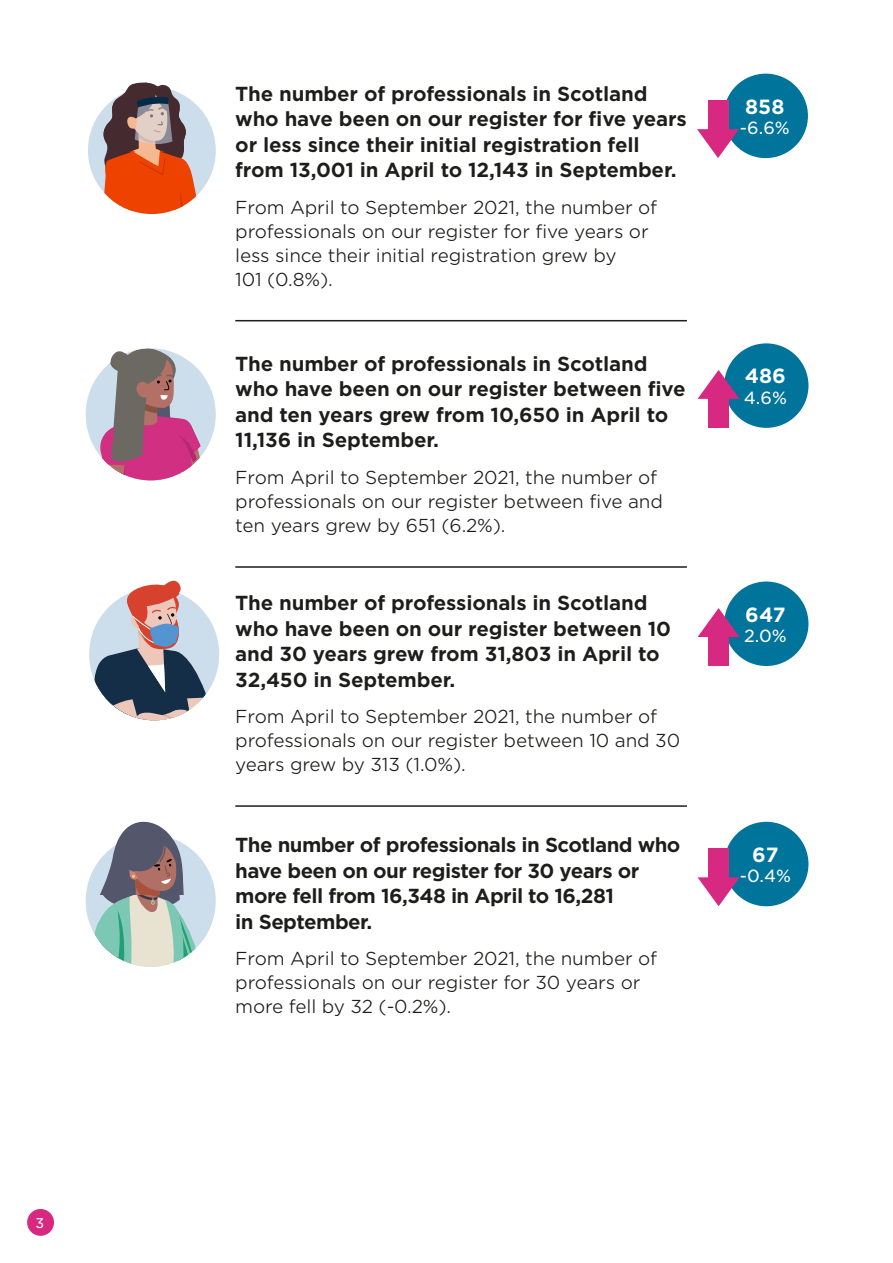
<style>
.page{position:relative;width:893px;height:1263px;background:#fff}
.page>*{position:absolute;margin:0;border:0;box-sizing:border-box;transform-origin:0 0}
.t1{font:700 19.8px "Gotham S Sm";color:#fff}
.Overview_sub_head{font:700 19.5px/25.5px "Gotham S Sm";letter-spacing:-.01em;color:#1d1d1b}
.Overview_sub_head-2{font:700 19.5px "Gotham S Sm";letter-spacing:-.03em;color:#1d1d1b}
.Overview_body_divide{font:300 18px/24px "Gotham S Sm";letter-spacing:-.01em;color:#1d1d1b}
.Overview_body{font:300 18px "Gotham S Sm";letter-spacing:-.01em;color:#1d1d1b}
.t2{font:16.95px "Gotham S Sm";color:#fff}
.t3{font:13.5px "Gotham S Sm";color:#fff}
</style>
<div class="page">
<div style="left:724px;top:74px;width:84px;height:84px;background:#00749b;border-radius:50%"></div>
<div style="left:27px;top:1209px;width:27px;height:27px;background:#d72882;border-radius:50%"></div>
<hr style="left:235px;top:320px;width:452px;height:1px;background:#1d1d1b">
<hr style="left:235px;top:566px;width:452px;height:2px;background:#1d1d1b">
<hr style="left:235px;top:805px;width:452px;height:2px;background:#1d1d1b">
<div style="left:88px;top:87px;width:128px;height:127px;background:#ccdeeb;border-radius:50%"></div>
<svg style="left:102px;top:82px;width:99px;height:132px"></svg>
<div style="left:724px;top:343px;width:84px;height:85px;background:#00749b;border-radius:50%"></div>
<svg style="left:698px;top:370px;width:42px;height:29px"></svg>
<div style="left:708px;top:397px;width:21px;height:31px;background:#d72882"></div>
<div style="left:86px;top:348px;width:130px;height:132px;background:#ccdeeb;border-radius:50%"></div>
<svg style="left:98px;top:348px;width:111px;height:132px"></svg>
<div style="left:724px;top:581px;width:84px;height:85px;background:#00749b;border-radius:50%"></div>
<svg style="left:89px;top:580px;width:124px;height:140px"></svg>
<svg style="left:698px;top:608px;width:42px;height:29px"></svg>
<div style="left:708px;top:636px;width:21px;height:30px;background:#d72882"></div>
<div style="left:724px;top:822px;width:84px;height:84px;background:#00749b;border-radius:50%"></div>
<svg style="left:698px;top:877px;width:42px;height:29px"></svg>
<div style="left:708px;top:848px;width:21px;height:31px;background:#d72882"></div>
<svg style="left:697px;top:129px;width:42px;height:29px"></svg>
<div style="left:708px;top:100px;width:20px;height:31px;background:#d72882"></div>
<div style="left:86px;top:835px;width:130px;height:132px;background:#ccdeeb;border-radius:50%"></div>
<svg style="left:87px;top:821px;width:119px;height:146px"></svg>
<p class="t3" style="left:36px;top:1214px;width:10px">3</p>
<p class="Overview_sub_head" style="left:235px;top:81px;width:453px">The number of professionals in Scotland who have been on our register for five years or less since their initial registration fell from 13,001 in April to 12,143 in September.</p>
<p class="Overview_body_divide" style="left:235px;top:195px;width:423px">From April to September 2021, the number of professionals on our register for five years or less since their initial registration grew by<br>101 (0.8%).</p>
<p class="Overview_sub_head" style="left:235px;top:351px;width:414px">The number of professionals in Scotland</p>
<p class="Overview_sub_head" style="left:235px;top:376px;width:452px">who have been on our register between five</p>
<p class="Overview_sub_head" style="left:235px;top:402px;width:435px">and ten years grew from 10,650 in April to</p>
<p class="Overview_sub_head" style="left:235px;top:427px;width:205px">11,136 in September.</p>
<p class="Overview_body_divide" style="left:235px;top:465px;width:423px">From April to September 2021, the number of</p>
<p class="Overview_body_divide" style="left:235px;top:489px;width:429px">professionals on our register between five and</p>
<p class="Overview_body_divide" style="left:235px;top:513px;width:272px">ten years grew by 651 (6.2%).</p>
<p class="Overview_sub_head" style="left:235px;top:590px;width:414px">The number of professionals in Scotland</p>
<p class="Overview_sub_head" style="left:235px;top:615px;width:437px">who have been on our register between 10</p>
<p class="Overview_sub_head" style="left:235px;top:641px;width:426px">and 30 years grew from 31,803 in April to</p>
<p class="Overview_sub_head" style="left:235px;top:666px;width:221px">32,450 in September.</p>
<p class="Overview_body_divide" style="left:235px;top:704px;width:423px">From April to September 2021, the number of</p>
<p class="Overview_body_divide" style="left:235px;top:728px;width:446px">professionals on our register between 10 and 30</p>
<p class="Overview_body_divide" style="left:235px;top:752px;width:232px">years grew by 313 (1.0%).</p>
<p class="Overview_sub_head-2" style="left:235px;top:831px;width:447px">The number of professionals in Scotland who</p>
<p class="Overview_sub_head-2" style="left:235px;top:857px;width:406px">have been on our register for 30 years or</p>
<p class="Overview_sub_head-2" style="left:235px;top:882px;width:380px">more fell from 16,348 in April to 16,281</p>
<p class="Overview_sub_head-2" style="left:235px;top:908px;width:139px">in September.</p>
<p class="Overview_body" style="left:235px;top:947px;width:423px">From April to September 2021, the number of</p>
<p class="Overview_body" style="left:235px;top:971px;width:407px">professionals on our register for 30 years or</p>
<p class="Overview_body" style="left:235px;top:995px;width:217px">more fell by 32 (-0.2%).</p>
<p class="t1" style="left:745px;top:93px;width:41px">858</p>
<p class="t2" style="left:740px;top:116px;width:51px">-6.6%</p>
<p class="t1" style="left:745px;top:362px;width:43px">486</p>
<p class="t2" style="left:744px;top:386px;width:45px">4.6%</p>
<p class="t1" style="left:745px;top:601px;width:42px">647</p>
<p class="t2" style="left:744px;top:624px;width:44px">2.0%</p>
<p class="t1" style="left:752px;top:841px;width:28px">67</p>
<p class="t2" style="left:740px;top:864px;width:53px">-0.4%</p>
</div>
